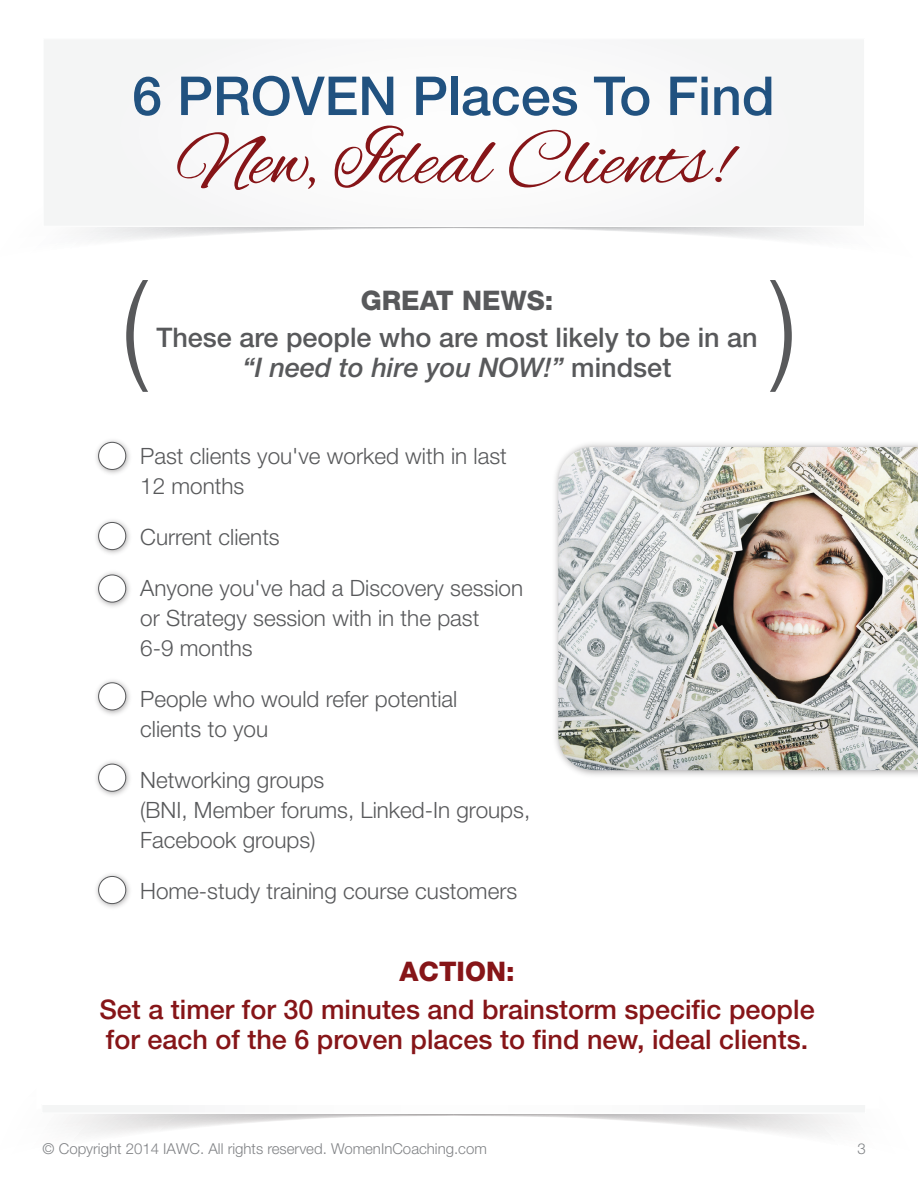
<style>
.page{position:relative;width:918px;height:1188px;background:#fff}
.page>*{position:absolute;margin:0;border:0;box-sizing:border-box;transform-origin:0 0}
.t1{font:300 condensed 124.5px "Helvetica Neue LT Std";color:#58595b}
.t2{font:80.7px "Alex Brush";color:#861518}
.t3{font:500 53.7px "Helvetica Neue LT Std";color:#215280}
.t4{font:500 27px/30px "Helvetica Neue LT Std";color:#861518}
.t5{font:500 27px/30px "Helvetica Neue LT Std";color:#58595b;text-align:center}
.t6{font:800 27px "Helvetica Neue LT Std";color:#58595b}
.t7{font:800 27px "Helvetica Neue LT Std";color:#861518}
.t8{font:300 22.5px/30px "Helvetica Neue LT Std";color:#58595b}
.t9{font:300 15px "Helvetica Neue LT Std";color:#818386}
.s1{font-style:italic}
</style>
<div class="page">
<svg style="left:454px;top:1114px;width:386px;height:20px"></svg>
<svg style="left:67px;top:1114px;width:387px;height:20px"></svg>
<div style="left:42px;top:1104px;width:824px;height:9px;background:#f9f9f9"></div>
<svg style="left:454px;top:227px;width:369px;height:13px"></svg>
<svg style="left:85px;top:227px;width:369px;height:13px"></svg>
<div style="left:43px;top:39px;width:822px;height:187px;background:#f8f8f9"></div>
<img style="left:96px;top:440px;width:34px;height:34px">
<div style="left:99px;top:442px;width:27px;height:27px;background:#fff;border-radius:50%"></div>
<div style="left:98px;top:442px;width:28px;height:28px;border:1px solid #58595b;border-radius:50%"></div>
<img style="left:96px;top:520px;width:34px;height:34px">
<div style="left:99px;top:522px;width:27px;height:28px;background:#fff;border-radius:50%"></div>
<div style="left:98px;top:522px;width:28px;height:28px;border:1px solid #58595b;border-radius:50%"></div>
<img style="left:96px;top:572px;width:34px;height:35px">
<div style="left:99px;top:575px;width:27px;height:27px;background:#fff;border-radius:50%"></div>
<div style="left:98px;top:575px;width:28px;height:27px;border:1px solid #58595b;border-radius:50%"></div>
<img style="left:96px;top:680px;width:34px;height:35px">
<div style="left:99px;top:683px;width:27px;height:27px;background:#fff;border-radius:50%"></div>
<div style="left:98px;top:682px;width:28px;height:28px;border:1px solid #58595b;border-radius:50%"></div>
<img style="left:96px;top:761px;width:34px;height:35px">
<div style="left:99px;top:764px;width:27px;height:27px;background:#fff;border-radius:50%"></div>
<div style="left:98px;top:764px;width:28px;height:28px;border:1px solid #58595b;border-radius:50%"></div>
<img style="left:96px;top:874px;width:34px;height:34px">
<div style="left:99px;top:876px;width:27px;height:28px;background:#fff;border-radius:50%"></div>
<div style="left:98px;top:876px;width:28px;height:28px;border:1px solid #58595b;border-radius:50%"></div>
<img style="left:555px;top:443px;width:363px;height:333px">
<img style="left:558px;top:447px;width:360px;height:323px">
<h3 class="t3" style="left:132px;top:64px;width:644px">6 PROVEN Places To Find</h3>
<h2 class="t2" style="left:177px;top:116px;width:554px">New, Ideal Clients!</h2>
<h1 class="t1" style="left:120px;top:254px;width:29px">(</h1>
<h1 class="t1" style="left:771px;top:254px;width:29px">)</h1>
<p class="t6" style="left:361px;top:284px;width:194px">GREAT NEWS:</p>
<p class="t5" style="left:156px;top:322px;width:603px">These are people who are most likely to be in an <span class="s1">“I need to hire you NOW!”</span> mindset</p>
<p class="t8" style="left:140px;top:441px;width:368px">Past clients you've worked with in last<br>12 months</p>
<p class="t8" style="left:140px;top:522px;width:141px">Current clients</p>
<p class="t8" style="left:140px;top:573px;width:385px">Anyone you've had a Discovery session or Strategy session with in the past<br>6-9 months</p>
<p class="t8" style="left:140px;top:684px;width:319px">People who would refer potential clients to you</p>
<p class="t8" style="left:140px;top:765px;width:392px">Networking groups<br>(BNI, Member forums, Linked-In groups,<br>Facebook groups)</p>
<p class="t8" style="left:140px;top:875px;width:379px">Home-study training course customers</p>
<p class="t7" style="left:400px;top:955px;width:117px">ACTION:</p>
<p class="t4" style="left:99px;top:994px;width:717px">Set a timer for 30 minutes and brainstorm specific people for each of the 6 proven places to find new, ideal clients.</p>
<p class="t9" style="left:43px;top:1139px;width:446px">© Copyright 2014 IAWC. All rights reserved. WomenInCoaching.com</p>
<p class="t9" style="left:857px;top:1139px;width:10px">3</p>
</div>
